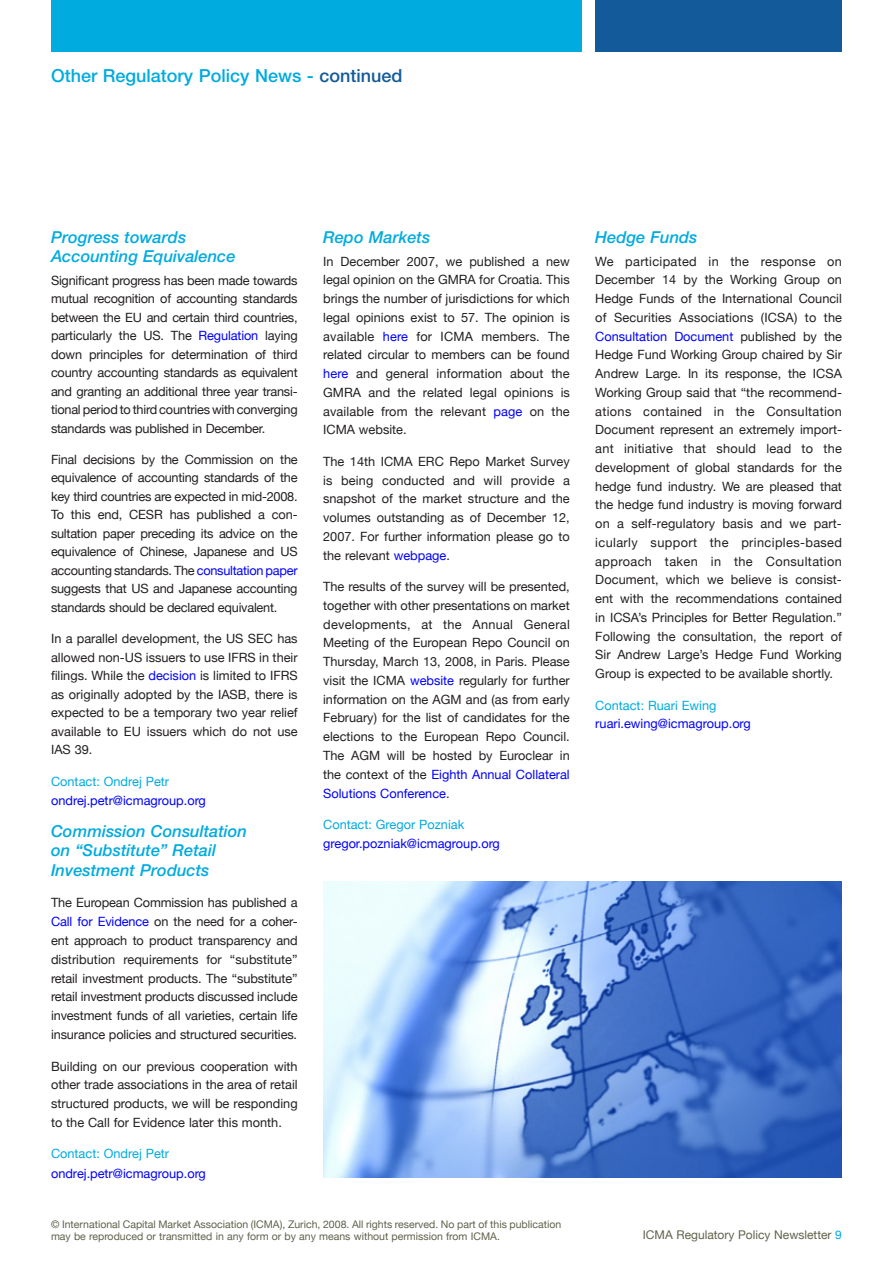
<style>
.page{position:relative;width:893px;height:1263px;background:#fff}
.page>*{position:absolute;margin:0;border:0;box-sizing:border-box;transform-origin:0 0}
.t1{font:500 18px "Helvetica Neue";color:#00abdf}
.t2{font:italic 500 16.5px/19.5px "Helvetica Neue";color:#00abdf}
.t3{font:12.75px/18.8px "Helvetica Neue";color:#231f20;text-align:justify}
.t4{font:12.75px "Helvetica Neue";color:#00f}
.t5{font:12.75px "Helvetica Neue";color:#00abdf}
.t6{font:12px "Helvetica Neue";color:#60614b}
.t7{font:10.5px/11.2px "Helvetica Neue";color:#60614b}
.s1{color:#125a99}
.s2{color:#00f}
.s3{color:#00abdf}
</style>
<div class="page">
<div style="left:51px;top:0;width:531px;height:51px;background:#00abdf"></div>
<div style="left:595px;top:0;width:247px;height:51px;background:#125a99"></div>
<img style="left:323px;top:882px;width:519px;height:296px">
<h1 class="t1" style="left:51px;top:65px;width:353px">Other Regulatory Policy News - <span class="s1">continued</span></h1>
<p class="t2" style="left:51px;top:227px;width:186px">Progress towards<br>Accounting Equivalence</p>
<p class="t3" style="left:51px;top:271px;width:248px">Significant progress has been made towards mutual recognition of accounting standards between the EU and certain third countries, particularly the US. The <span class="s2">Regulation</span> laying down principles for determination of third country accounting standards as equivalent and granting an additional three year transi&shy;tional period to third countries with converging standards was published in December.</p>
<p class="t3" style="left:51px;top:450px;width:248px">Final decisions by the Commission on the equivalence of accounting standards of the key third countries are expected in mid-2008.<br>To this end, CESR has published a con&shy;sultation paper preceding its advice on the equivalence of Chinese, Japanese and US accounting standards. The <span class="s2">consultation paper </span>suggests that US and Japanese accounting standards should be declared equivalent.</p>
<p class="t3" style="left:51px;top:629px;width:248px">In a parallel development, the US SEC has allowed non-US issuers to use IFRS in their filings. While the <span class="s2">decision</span> is limited to IFRS as originally adopted by the IASB, there is expected to be a temporary two year relief available to EU issuers which do not use IAS 39.</p>
<p class="t5" style="left:51px;top:774px;width:120px">Contact: Ondrej Petr</p>
<p class="t4" style="left:51px;top:792px;width:156px">ondrej.petr@icmagroup.org</p>
<p class="t2" style="left:51px;top:821px;width:198px">Commission Consultation on “Substitute” Retail<br>Investment Products</p>
<p class="t3" style="left:51px;top:893px;width:248px">The European Commission has published a <span class="s2">Call for Evidence</span> on the need for a coher&shy;ent approach to product transparency and distribution requirements for “substitute” retail investment products. The “substitute” retail investment products discussed include investment funds of all varieties, certain life insurance policies and structured securities.</p>
<p class="t3" style="left:51px;top:1056px;width:248px">Building on our previous cooperation with other trade associations in the area of retail structured products, we will be responding to the Call for Evidence later this month.</p>
<p class="t5" style="left:51px;top:1146px;width:120px">Contact: Ondrej Petr</p>
<p class="t4" style="left:51px;top:1166px;width:156px">ondrej.petr@icmagroup.org</p>
<p class="t2" style="left:323px;top:227px;width:109px">Repo Markets</p>
<p class="t3" style="left:323px;top:251px;width:248px">In December 2007, we published a new legal opinion on the GMRA for Croatia. This brings the number of jurisdictions for which legal opinions exist to 57. The opinion is available <span class="s2">here</span> for ICMA members. The related circular to members can be found <span class="s2">here</span> and general information about the GMRA and the related legal opinions is available from the relevant <span class="s2">page</span> on the ICMA website.</p>
<p class="t3" style="left:323px;top:452px;width:248px">The 14th ICMA ERC Repo Market Survey is being conducted and will provide a snapshot of the market structure and the volumes outstanding as of December 12, 2007. For further information please go to the relevant <span class="s2">webpage</span>.</p>
<p class="t3" style="left:323px;top:577px;width:248px">The results of the survey will be presented, together with other presentations on market developments, at the Annual General Meeting of the European Repo Council on Thursday, March 13, 2008, in Paris. Please visit the ICMA <span class="s2">website</span> regularly for further information on the AGM and (as from early February) for the list of candidates for the elections to the European Repo Council.<br>The AGM will be hosted by Euroclear in the context of the <span class="s2">Eighth Annual Collateral Solutions Conference</span>.</p>
<p class="t5" style="left:323px;top:817px;width:143px">Contact: Gregor Pozniak</p>
<p class="t4" style="left:323px;top:836px;width:178px">gregor.pozniak@icmagroup.org</p>
<p class="t2" style="left:595px;top:227px;width:104px">Hedge Funds</p>
<p class="t3" style="left:595px;top:251px;width:248px">We participated in the response on December 14 by the Working Group on Hedge Funds of the International Council of Securities Associations (ICSA) to the <span class="s2">Consultation Document</span> published by the Hedge Fund Working Group chaired by Sir Andrew Large. In its response, the ICSA Working Group said that “the recommend&shy;ations contained in the Consultation Document represent an extremely import&shy;ant initiative that should lead to the development of global standards for the hedge fund industry. We are pleased that the hedge fund industry is moving forward on a self-regulatory basis and we part&shy;icularly support the principles-based approach taken in the Consultation Document, which we believe is consist&shy;ent with the recommendations contained in ICSA’s Principles for Better Regulation.” Following the consultation, the report of Sir Andrew Large’s Hedge Fund Working Group is expected to be available shortly.</p>
<p class="t5" style="left:595px;top:697px;width:123px">Contact: Ruari Ewing</p>
<p class="t4" style="left:595px;top:716px;width:157px">ruari.ewing@icmagroup.org</p>
<p class="t7" style="left:51px;top:1219px;width:512px">© International Capital Market Association (ICMA), Zurich, 2008. All rights reserved. No part of this publication may be reproduced or transmitted in any form or by any means without permission from ICMA.</p>
<p class="t6" style="left:643px;top:1228px;width:201px">ICMA Regulatory Policy Newsletter <span class="s3">9</span></p>
</div>
